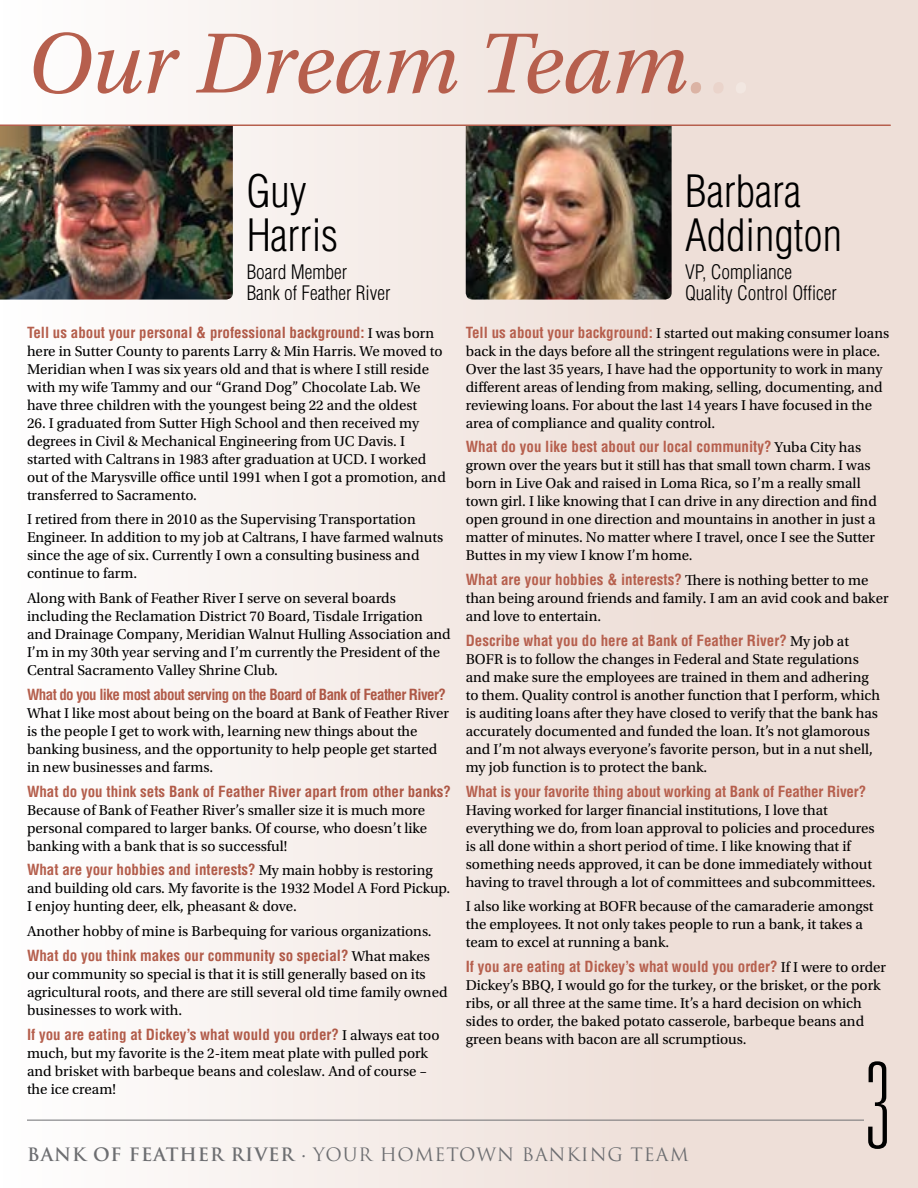
<style>
.page{position:relative;width:918px;height:1188px;background:#fff}
.page>*{position:absolute;margin:0;border:0;box-sizing:border-box;transform-origin:0 0}
.t1{font:100 ultra-condensed 120px "Univers LT Std";color:#000}
.t2{font:italic 90px "Utopia Std";color:#b65f4d}
.t3{font:300 condensed 43.5px/43.5px "Helvetica LT Std";color:#000}
.t4{font:300 condensed 19.5px/21px "Helvetica LT Std";color:#000}
.t5{font:18px "Trajan Pro";letter-spacing:.05em;color:#6d6e71}
.t6{font:15px/18px "Utopia Std";color:#000}
.t7{font:700 condensed 15px "Helvetica LT Std";color:#b65f4d}
.t8{font:700 condensed 15px "Helvetica LT Std";letter-spacing:-.04em;color:#b65f4d}
.s1{color:#dbb3a4}
.s2{color:#ead4cb}
.s3{color:#f2e7e1}
.s4{font-family:"Utopia Std";font-weight:400;font-stretch:normal;color:#000}
.s5{font-family:"Helvetica LT Std";font-weight:700;font-stretch:condensed;color:#b65f4d}
.s6{font-weight:700}
</style>
<div class="page">
<div style="left:0;top:0;width:918px;height:1188px;background:linear-gradient(to right,#fdfcfc,#ebd9d0)"></div>
<img style="left:0;top:126px;width:233px;height:174px">
<img style="left:466px;top:126px;width:206px;height:174px">
<hr style="left:0;top:124px;width:890px;height:2px;background:#b65f4d">
<hr style="left:27px;top:1120px;width:837px;height:1px;background:#6d6e71">
<h2 class="t2" style="left:27px;top:14px;width:729px">Our Dream Team<span class="s1">.</span><span class="s2">.</span><span class="s3">.</span></h2>
<h3 class="t3" style="left:246px;top:170px;width:93px">Guy<br>Harris</h3>
<h3 class="t4" style="left:246px;top:261px;width:146px">Board Member<br>Bank of Feather River</h3>
<h3 class="t3" style="left:685px;top:170px;width:158px">Barbara<br>Addington</h3>
<h3 class="t4" style="left:685px;top:261px;width:153px">VP, Compliance<br>Quality Control Officer</h3>
<p class="t7" style="left:27px;top:323px;width:409px">Tell us about your personal &amp; professional background: <span class="s4">I was born</span></p>
<p class="t6" style="left:27px;top:342px;width:417px">here in Sutter County to parents Larry &amp; Min Harris. We moved to Meridian when I was six years old and that is where I still reside with my wife Tammy and our “Grand Dog” Chocolate Lab. We have three children with the youngest being 22 and the oldest</p>
<p class="t6" style="left:27px;top:414px;width:420px">26. I graduated from Sutter High School and then received my degrees in Civil &amp; Mechanical Engineering from UC Davis. I started with Caltrans in 1983 after graduation at UCD. I worked out of the Marysville office until 1991 when I got a promotion, and transferred to Sacramento.</p>
<p class="t6" style="left:27px;top:511px;width:418px">I retired from there in 2010 as the Supervising Transportation Engineer. In addition to my job at Caltrans, I have farmed walnuts since the age of six. Currently I own a consulting business and continue to farm.</p>
<p class="t6" style="left:27px;top:589px;width:425px">Along with Bank of Feather River I serve on several boards including the Reclamation District 70 Board, Tisdale Irrigation and Drainage Company, Meridian Walnut Hulling Association and I’m in my 30th year serving and I’m currently the President of the Central Sacramento Valley Shrine Club.</p>
<p class="t8" style="left:27px;top:685px;width:420px">What do you like most about serving on the Board of Bank of Feather River?</p>
<p class="t6" style="left:27px;top:704px;width:423px">What I like most about being on the board at Bank of Feather River is the people I get to work with, learning new things about the banking business, and the opportunity to help people get started in new businesses and farms.</p>
<p class="t7" style="left:27px;top:782px;width:426px">What do you think sets Bank of Feather River apart from other banks?</p>
<p class="t6" style="left:27px;top:801px;width:402px">Because of Bank of Feather River’s smaller size it is much more personal compared to larger banks. Of course, who doesn’t like banking with a bank that is so successful!</p>
<p class="t7" style="left:27px;top:860px;width:407px">What are your hobbies and interests? <span class="s4">My main hobby is restoring</span></p>
<p class="t6" style="left:27px;top:880px;width:425px">and building old cars. My favorite is the 1932 Model A Ford Pickup.<br>I enjoy hunting deer, elk, pheasant &amp; dove.</p>
<p class="t6" style="left:27px;top:922px;width:406px">Another hobby of mine is Barbequing for various organizations.</p>
<p class="t7" style="left:27px;top:946px;width:405px">What do you think makes our community so special? <span class="s4">What makes</span></p>
<p class="t6" style="left:27px;top:965px;width:422px">our community so special is that it is still generally based on its agricultural roots, and there are still several old time family owned businesses to work with.</p>
<p class="t7" style="left:27px;top:1025px;width:414px">If you are eating at Dickey’s what would you order? <span class="s4">I always eat too</span></p>
<p class="t6" style="left:27px;top:1044px;width:403px;text-align:justify">much, but my favorite is the 2-item meat plate with pulled pork and brisket with barbeque beans and coleslaw. And of course – the ice cream!</p>
<p class="t6" style="left:466px;top:324px;width:425px"><span class="s5">Tell us about your background:</span> I started out making consumer loans back in the days before all the stringent regulations were in place.<br>Over the last 35 years, I have had the opportunity to work in many different areas of lending from making, selling, documenting, and reviewing loans. For about the last 14 years I have focused in the area of compliance and quality control.</p>
<p class="t7" style="left:466px;top:437px;width:397px">What do you like best about our local community? <span class="s4">Yuba City has</span></p>
<p class="t6" style="left:466px;top:457px;width:413px">grown over the years but it still has that small town charm. I was born in Live Oak and raised in Loma Rica, so I’m a really small town girl. I like knowing that I can drive in any direction and find open ground in one direction and mountains in another in just a matter of minutes. No matter where I travel, once I see the Sutter Buttes in my view I know I’m home.</p>
<p class="t7" style="left:466px;top:570px;width:404px">What are your hobbies &amp; interests? <span class="s4">There is nothing better to me</span></p>
<p class="t6" style="left:466px;top:589px;width:424px">than being around friends and family. I am an avid cook and baker and love to entertain.</p>
<p class="t7" style="left:466px;top:631px;width:385px">Describe what you do here at Bank of Feather River? <span class="s4">My job at</span></p>
<p class="t6" style="left:466px;top:650px;width:416px">BOFR is to follow the changes in Federal and State regulations and make sure the employees are trained in them and adhering to them. Quality control is another function that I perform, which is auditing loans after they have closed to verify that the bank has accurately documented and funded the loan. It’s not glamorous and I’m not always everyone’s favorite person, but in a nut shell, my job function is to protect the bank.</p>
<p class="t7" style="left:466px;top:782px;width:402px">What is your favorite thing about working at Bank of Feather River?</p>
<p class="t6" style="left:466px;top:801px;width:411px">Having worked for larger financial institutions, I love that everything we do, from loan approval to policies and procedures is all done within a short period of time. I like knowing that if something needs approved, it can be done immediately without having to travel through a lot of committees and subcommittees.</p>
<p class="t6" style="left:466px;top:898px;width:409px">I also like working at BOFR because of the camaraderie amongst the employees. It not only takes people to run a bank, it takes a team to excel at running a bank.</p>
<p class="t7" style="left:466px;top:957px;width:422px">If you are eating at Dickey’s what would you order? <span class="s4">If I were to order</span></p>
<p class="t6" style="left:466px;top:976px;width:416px">Dickey’s BBQ, I would go for the turkey, or the brisket, or the pork ribs, or all three at the same time. It’s a hard decision on which sides to order, the baked potato casserole, barbeque beans and green beans with bacon are all scrumptious.</p>
<h1 class="t1" style="left:864px;top:1045px;width:28px">3</h1>
<p class="t5" style="left:27px;top:1143px;width:663px"><span class="s6">BANK OF FEATHER RIVER ·</span> YOUR HOMETOWN BANKING TEAM</p>
</div>
